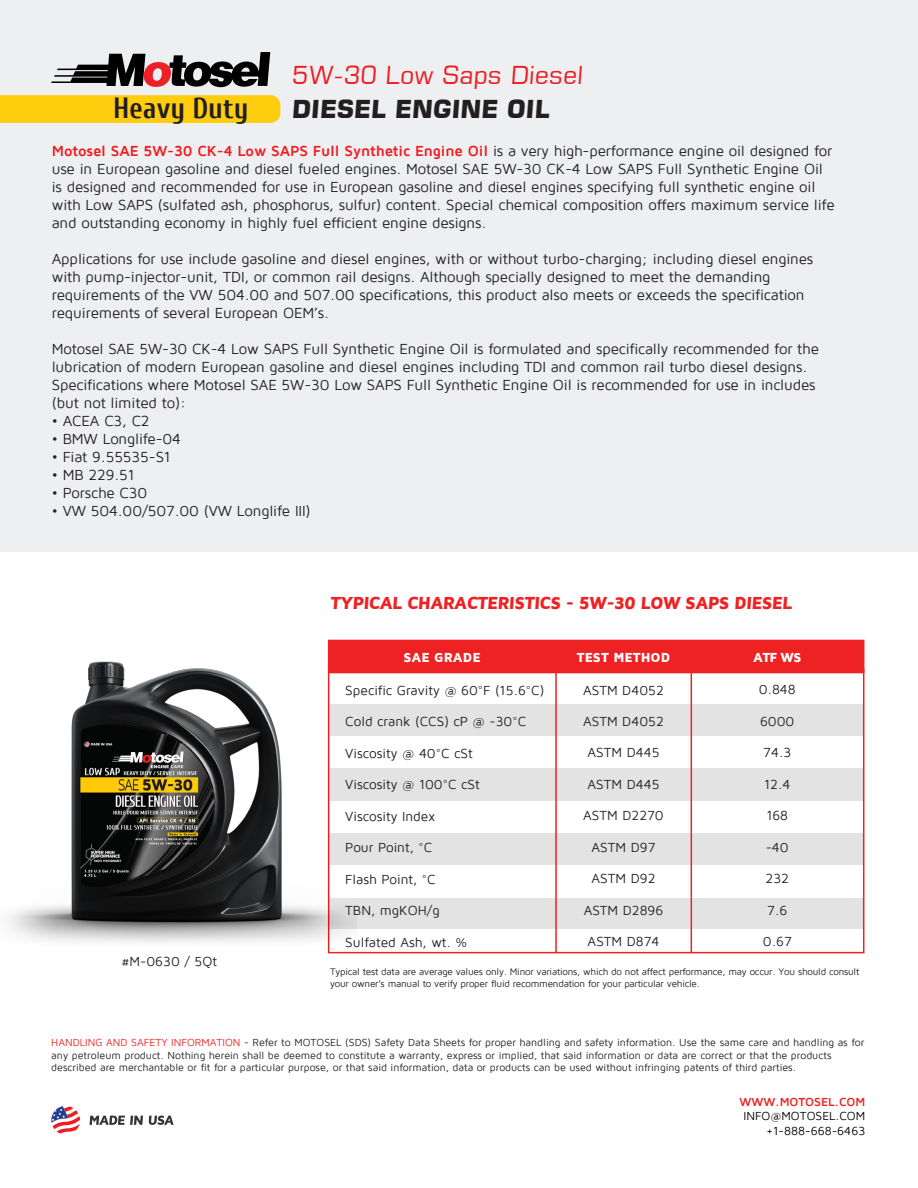
<style>
.page{position:relative;width:918px;height:1188px;background:#fff}
.page>*{position:absolute;margin:0;border:0;box-sizing:border-box;transform-origin:0 0}
.t1{font:700 29.1px "Cuprum";color:#231f20}
.t2{font:24.75px "Square 721 BT";color:#ee1d23}
.t3{font:700 24.75px "Square 721 BT";color:#231f20}
.t4{font:900 18px "Maven Pro";color:#ee2123}
.t5{font:15px/18px "Maven Pro";letter-spacing:-.01em;color:#231f20}
.t6{font:13.5px "Maven Pro";color:#231f20}
.t7{font:900 13.5px "Maven Pro";color:#fff}
.t8{font:13.5px "Maven Pro";color:#211e1e}
.t9{font:12px/14.4px "Maven Pro";color:#000;text-align:right}
.t10{font:700 12px "Maven Pro";letter-spacing:-.005em;color:#ee2123}
.t11{font:10.5px/12.6px "Maven Pro";color:#231f20}
.t12{font:9.75px/12.6px "Maven Pro";letter-spacing:-.02em;color:#231f20}
.s1{font-weight:700;color:#ee1d23}
.s2{color:#ee2123}
</style>
<div class="page">
<div style="left:0;top:0;width:918px;height:552px;background:#edeff0"></div>
<div style="left:0;top:95px;width:280px;height:28px;background:#fdcd0e"></div>
<svg style="left:51px;top:52px;width:219px;height:36px"></svg>
<svg style="left:51px;top:1106px;width:29px;height:28px"></svg>
<svg style="left:90px;top:1116px;width:84px;height:9px"></svg>
<div style="left:329px;top:705px;width:535px;height:32px;background:#e2e3e2"></div>
<div style="left:329px;top:769px;width:535px;height:32px;background:#e2e3e2"></div>
<div style="left:329px;top:833px;width:535px;height:32px;background:#e2e3e2"></div>
<div style="left:329px;top:897px;width:535px;height:32px;background:#e2e3e2"></div>
<div style="left:328px;top:640px;width:536px;height:33px;background:#ee2123"></div>
<hr style="left:328px;top:952px;width:536px;height:1px;background:#ee2123">
<hr style="left:555px;top:662px;width:2px;height:291px;background:#ee2123">
<hr style="left:691px;top:662px;width:1px;height:291px;background:#ee2123">
<hr style="left:863px;top:669px;width:1px;height:284px;background:#ee2123">
<img style="left:8px;top:639px;width:349px;height:315px">
<h2 class="t2" style="left:291px;top:60px;width:295px">5W-30 Low Saps Diesel</h2>
<h1 class="t1" style="left:113px;top:92px;width:137px">Heavy Duty</h1>
<h2 class="t3" style="left:291px;top:94px;width:262px">DIESEL ENGINE OIL</h2>
<p class="t5" style="left:52px;top:143px;width:784px"><span class="s1">Motosel SAE 5W-30 CK-4 Low SAPS Full Synthetic Engine Oil</span> is a very high-performance engine oil designed for use in European gasoline and diesel fueled engines. Motosel SAE 5W-30 CK-4 Low SAPS Full Synthetic Engine Oil is designed and recommended for use in European gasoline and diesel engines specifying full synthetic engine oil with Low SAPS (sulfated ash, phosphorus, sulfur) content. Special chemical composition offers maximum service life and outstanding economy in highly fuel efficient engine designs.</p>
<p class="t5" style="left:52px;top:251px;width:763px">Applications for use include gasoline and diesel engines, with or without turbo-charging; including diesel engines with pump-injector-unit, TDI, or common rail designs. Although specially designed to meet the demanding requirements of the VW 504.00 and 507.00 specifications, this product also meets or exceeds the specification requirements of several European OEM’s.</p>
<p class="t5" style="left:52px;top:341px;width:769px">Motosel SAE 5W-30 CK-4 Low SAPS Full Synthetic Engine Oil is formulated and specifically recommended for the lubrication of modern European gasoline and diesel engines including TDI and common rail turbo diesel designs.<br>Specifications where Motosel SAE 5W-30 Low SAPS Full Synthetic Engine Oil is recommended for use in includes (but not limited to):</p>
<p class="t5" style="left:52px;top:413px;width:99px">• ACEA C3, C2</p>
<p class="t5" style="left:52px;top:431px;width:131px">• BMW Longlife-04</p>
<p class="t5" style="left:52px;top:449px;width:120px">• Fiat 9.55535-S1</p>
<p class="t5" style="left:52px;top:467px;width:84px">• MB 229.51</p>
<p class="t5" style="left:52px;top:485px;width:97px">• Porsche C30</p>
<p class="t5" style="left:52px;top:503px;width:260px">• VW 504.00/507.00 (VW Longlife III)</p>
<p class="t4" style="left:330px;top:593px;width:465px">TYPICAL CHARACTERISTICS - 5W-30 LOW SAPS DIESEL</p>
<p class="t8" style="left:121px;top:954px;width:97px">#M-0630 / 5Qt</p>
<p class="t7" style="left:404px;top:650px;width:79px">SAE GRADE</p>
<p class="t7" style="left:577px;top:650px;width:95px">TEST METHOD</p>
<p class="t6" style="left:345px;top:683px;width:201px">Specific Gravity @ 60°F (15.6°C)</p>
<p class="t6" style="left:345px;top:714px;width:182px">Cold crank (CCS) cP @ -30°C</p>
<p class="t6" style="left:345px;top:746px;width:129px">Viscosity @ 40°C cSt</p>
<p class="t6" style="left:345px;top:777px;width:136px">Viscosity @ 100°C cSt</p>
<p class="t6" style="left:345px;top:809px;width:91px">Viscosity Index</p>
<p class="t6" style="left:345px;top:840px;width:88px">Pour Point, °C</p>
<p class="t6" style="left:345px;top:872px;width:92px">Flash Point, °C</p>
<p class="t6" style="left:345px;top:903px;width:96px">TBN, mgKOH/g</p>
<p class="t6" style="left:345px;top:935px;width:124px">Sulfated Ash, wt. %</p>
<p class="t6" style="left:583px;top:683px;width:82px">ASTM D4052</p>
<p class="t6" style="left:583px;top:714px;width:82px">ASTM D4052</p>
<p class="t6" style="left:587px;top:746px;width:74px">ASTM D445</p>
<p class="t6" style="left:587px;top:777px;width:74px">ASTM D445</p>
<p class="t6" style="left:583px;top:809px;width:82px">ASTM D2270</p>
<p class="t6" style="left:592px;top:840px;width:65px">ASTM D97</p>
<p class="t6" style="left:592px;top:872px;width:66px">ASTM D92</p>
<p class="t6" style="left:584px;top:903px;width:81px">ASTM D2896</p>
<p class="t6" style="left:588px;top:935px;width:73px">ASTM D874</p>
<p class="t7" style="left:753px;top:650px;width:50px">ATF WS</p>
<p class="t6" style="left:759px;top:683px;width:38px">0.848</p>
<p class="t6" style="left:760px;top:714px;width:36px">6000</p>
<p class="t6" style="left:763px;top:746px;width:30px">74.3</p>
<p class="t6" style="left:764px;top:777px;width:28px">12.4</p>
<p class="t6" style="left:766px;top:809px;width:23px">168</p>
<p class="t6" style="left:766px;top:840px;width:25px">-40</p>
<p class="t6" style="left:766px;top:872px;width:25px">232</p>
<p class="t6" style="left:767px;top:903px;width:22px">7.6</p>
<p class="t6" style="left:763px;top:935px;width:30px">0.67</p>
<p class="t12" style="left:330px;top:965px;width:531px">Typical test data are average values only. Minor variations, which do not affect performance, may occur. You should consult your owner’s manual to verify proper fluid recommendation for your particular vehicle.</p>
<p class="t11" style="left:51px;top:1036px;width:815px"><span class="s2">HANDLING AND SAFETY INFORMATION</span> - Refer to MOTOSEL (SDS) Safety Data Sheets for proper handling and safety information. Use the same care and handling as for any petroleum product. Nothing herein shall be deemed to constitute a warranty, express or implied, that said information or data are correct or that the products described are merchantable or fit for a particular purpose, or that said information, data or products can be used without infringing patents of third parties.</p>
<p class="t10" style="left:740px;top:1095px;width:127px">WWW.MOTOSEL.COM</p>
<p class="t9" style="left:743px;top:1109px;width:123px">INFO@MOTOSEL.COM +1-888-668-6463</p>
</div>
